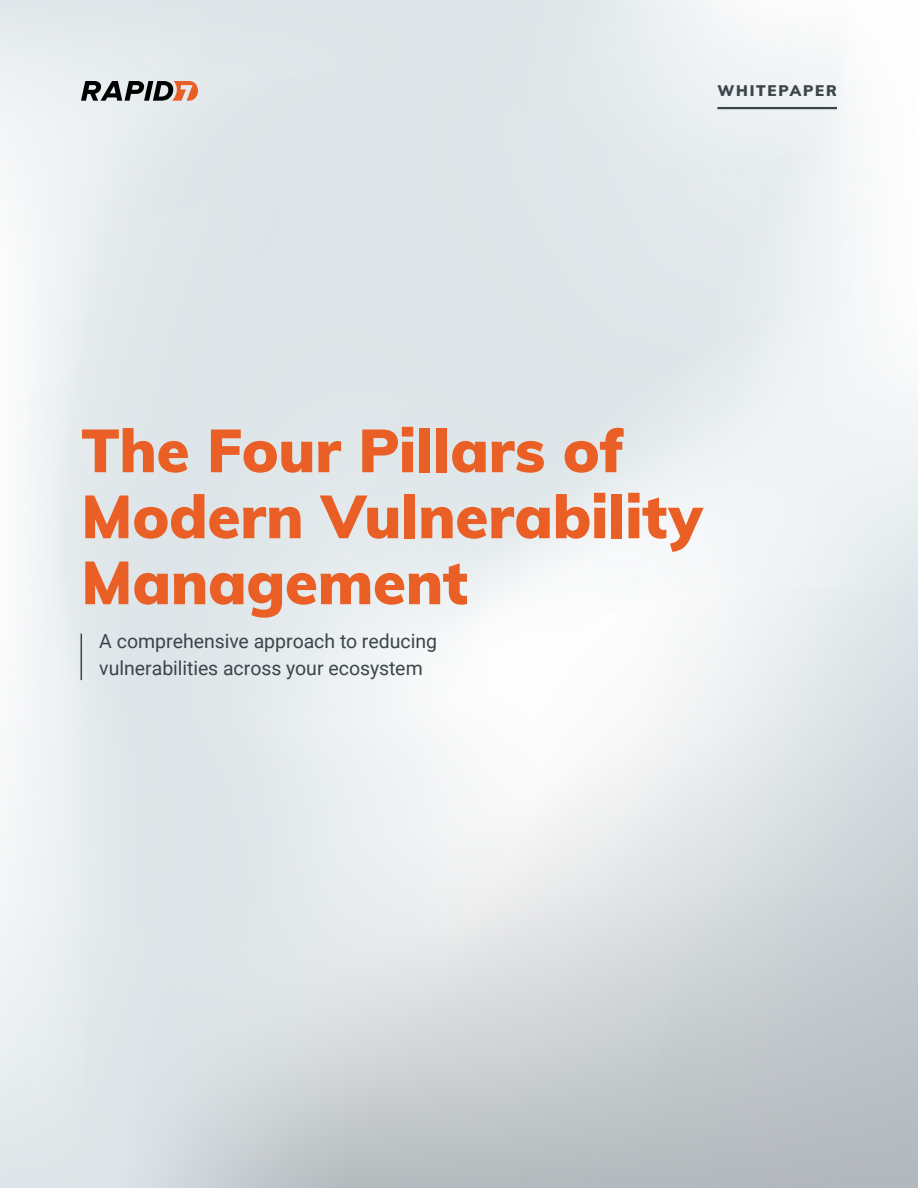
<style>
.page{position:relative;width:918px;height:1188px;background:#fff}
.page>*{position:absolute;margin:0;border:0;box-sizing:border-box;transform-origin:0 0}
.Cover_Title___Orange{font:900 60px/66px "Muli";letter-spacing:-.005em;color:#ea5f26}
.Cover_Subheadine___D{font:19.5px/27px "Roboto";letter-spacing:-.005em;color:#3b454a}
.t1{font:900 15px "Muli";letter-spacing:.115em;color:#3b454a}
</style>
<div class="page">
<hr style="left:717px;top:107px;width:120px;height:2px;background:#3b454a">
<hr style="left:81px;top:634px;width:1px;height:46px;background:#3b454a">
<svg style="left:81px;top:81px;width:117px;height:20px"></svg>
<p class="t1" style="left:717px;top:80px;width:121px">WHITEPAPER</p>
<p class="Cover_Title___Orange" style="left:81px;top:415px;width:623px">The Four Pillars of<br>Modern Vulnerability<br>Management</p>
<p class="Cover_Subheadine___D" style="left:99px;top:627px;width:339px">A comprehensive approach to reducing vulnerabilities across your ecosystem</p>
</div>
